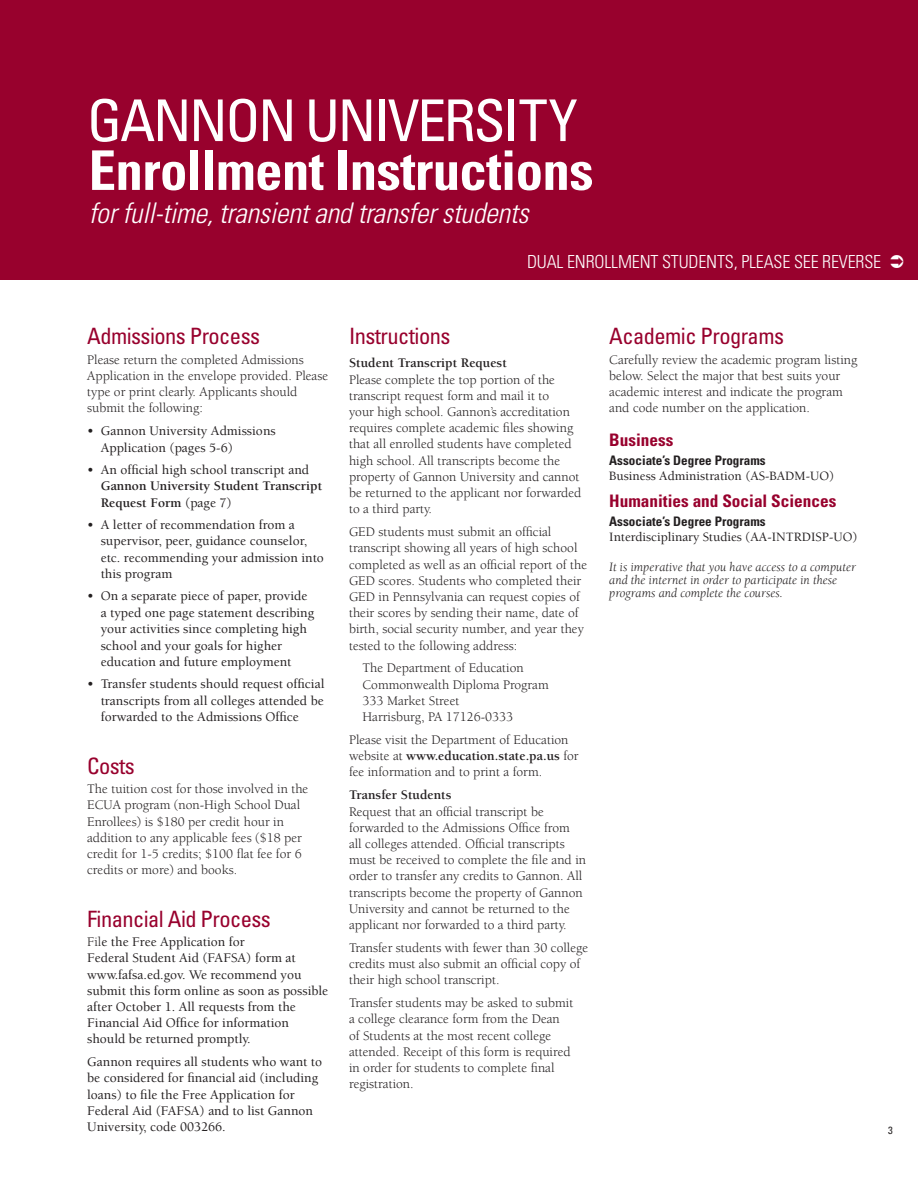
<style>
.page{position:relative;width:918px;height:1188px;background:#fff}
.page>*{position:absolute;margin:0;border:0;box-sizing:border-box;transform-origin:0 0}
.t1{font:condensed 57.6px "Univers LT Std";letter-spacing:-.04em;color:#fff}
.t2{font:700 condensed 54.75px "Univers LT Std";letter-spacing:-.01em;color:#fff}
.t3{font:italic 300 condensed 28.5px "Univers LT Std";letter-spacing:-.01em;color:#fff}
.HEAD_Univers{font:condensed 22.5px "Univers LT Std";letter-spacing:-.025em;color:#98012d}
.t4{font:300 condensed 18px "Univers LT Std";letter-spacing:-.01em;color:#fff}
.MAJORS_HEAD{font:700 condensed 17.25px "Univers LT Std";color:#98012d}
.Hanging_Indent{font:13.5px/16.2px "Berkeley Std";color:#231f20}
.bullets{font:500 13.5px/16.5px "Berkeley Std";color:#231f20}
.TEXT_Berkley{font:500 13.5px/16.2px "Berkeley Std";color:#231f20}
.TEXT_Berkley-2{font:13.5px/16.2px "Berkeley Std";color:#231f20}
.bullets-2{font:700 13.5px/16.5px "Berkeley Std";color:#231f20}
.TEXT_Berkley-3{font:700 13.5px "Berkeley Std";color:#231f20}
.MAJORS_Berkley{font:italic 13.2px/13.2px "Berkeley Std";color:#231f20}
.MAJORS_Berkley-2{font:500 13.2px "Berkeley Std";color:#231f20}
.assoc_master_head{font:700 condensed 13.2px "Univers LT Std";color:#231f20}
.t5{font:condensed 10.5px "Univers LT Std";color:#231f20}
.s1{font-weight:500}
.s2{font-weight:400}
.s3{font-weight:700}
</style>
<div class="page">
<div style="left:0;top:0;width:918px;height:279px;background:#98012d"></div>
<p class="t1" style="left:87px;top:84px;width:492px">GANNON UNIVERSITY</p>
<p class="t2" style="left:89px;top:137px;width:506px">Enrollment Instructions</p>
<p class="t3" style="left:89px;top:196px;width:441px">for full-time, transient and transfer students</p>
<p class="t4" style="left:527px;top:251px;width:356px">DUAL ENROLLMENT STUDENTS, PLEASE SEE REVERSE</p>
<p class="HEAD_Univers" style="left:87px;top:322px;width:174px">Admissions Process</p>
<p class="TEXT_Berkley-2" style="left:87px;top:352px;width:242px">Please return the completed Admissions Application in the envelope provided. Please type or print clearly. Applicants should submit the following:</p>
<p class="bullets" style="left:101px;top:423px;width:177px;text-indent:-14px">• Gannon University Admissions<br>Application (pages 5-6)</p>
<p class="bullets-2" style="left:101px;top:462px;width:223px;text-indent:-14px"><span class="s1">• An official high school transcript and<br></span>Gannon University Student Transcript<br>Request Form <span class="s1">(page 7)</span></p>
<p class="bullets" style="left:101px;top:517px;width:225px;text-indent:-14px">• A letter of recommendation from a supervisor, peer, guidance counselor, etc. recommending your admission into this program</p>
<p class="bullets" style="left:101px;top:588px;width:215px;text-indent:-14px">• On a separate piece of paper, provide a typed one page statement describing your activities since completing high school and your goals for higher education and future employment</p>
<p class="bullets" style="left:101px;top:676px;width:225px;text-align:justify;text-indent:-14px">• Transfer students should request official transcripts from all colleges attended be forwarded to the Admissions Office</p>
<p class="HEAD_Univers" style="left:87px;top:751px;width:49px">Costs</p>
<p class="Hanging_Indent" style="left:87px;top:781px;width:223px">The tuition cost for those involved in the ECUA program (non-High School Dual Enrollees) is $180 per credit hour in addition to any applicable fees ($18 per credit for 1-5 credits; $100 flat fee for 6 credits or more) and books.</p>
<p class="HEAD_Univers" style="left:87px;top:905px;width:185px">Financial Aid Process</p>
<p class="TEXT_Berkley" style="left:87px;top:934px;width:243px"><span class="s2">Fil</span>e the Free Application for<br>Federal Student Aid (FAFSA) form at www.fafsa.ed.gov. We recommend you submit this form online as soon as possible after October 1. All requests from the Financial Aid Office for information should be returned promptly.</p>
<p class="TEXT_Berkley" style="left:87px;top:1054px;width:236px">Gannon requires all students who want to be considered for financial aid (including loans) to file the Free Application for Federal Aid (FAFSA) and to list Gannon University, code 003266.</p>
<p class="HEAD_Univers" style="left:349px;top:322px;width:103px">Instructions</p>
<p class="TEXT_Berkley-3" style="left:349px;top:356px;width:159px">Student Transcript Request</p>
<p class="Hanging_Indent" style="left:349px;top:371px;width:234px">Please complete the top portion of the transcript request form and mail it to<br>your high school. Gannon’s accreditation requires complete academic files showing that all enrolled students have completed high school. All transcripts become the property of Gannon University and cannot be returned to the applicant nor forwarded to a third party.</p>
<p class="Hanging_Indent" style="left:349px;top:524px;width:240px">GED students must submit an official transcript showing all years of high school completed as well as an official report of the GED scores. Students who completed their GED in Pennsylvania can request copies of their scores by sending their name, date of birth, social security number, and year they tested to the following address:</p>
<p class="Hanging_Indent" style="left:363px;top:660px;width:163px">The Department of Education</p>
<p class="Hanging_Indent" style="left:363px;top:677px;width:188px">Commonwealth Diploma Program</p>
<p class="Hanging_Indent" style="left:363px;top:693px;width:98px">333 Market Street</p>
<p class="Hanging_Indent" style="left:363px;top:709px;width:152px">Harrisburg, PA 17126-0333</p>
<p class="Hanging_Indent" style="left:349px;top:732px;width:231px">Please visit the Department of Education website at <span class="s3">www.education.state.pa.us</span> for fee information and to print a form.</p>
<p class="TEXT_Berkley-3" style="left:349px;top:788px;width:104px">Transfer Students</p>
<p class="Hanging_Indent" style="left:349px;top:803px;width:239px">Request that an official transcript be forwarded to the Admissions Office from<br>all colleges attended. Official transcripts must be received to complete the file and in order to transfer any credits to Gannon. All transcripts become the property of Gannon University and cannot be returned to the applicant nor forwarded to a third party.</p>
<p class="Hanging_Indent" style="left:349px;top:940px;width:241px">Transfer students with fewer than 30 college credits must also submit an official copy of their high school transcript.</p>
<p class="Hanging_Indent" style="left:349px;top:995px;width:226px">Transfer students may be asked to submit a college clearance form from the Dean of Students at the most recent college attended. Receipt of this form is required in order for students to complete final registration.</p>
<p class="HEAD_Univers" style="left:609px;top:322px;width:176px">Academic Programs</p>
<p class="Hanging_Indent" style="left:609px;top:352px;width:250px">Carefully review the academic program listing below. Select the major that best suits your academic interest and indicate the program and code number on the application.</p>
<p class="MAJORS_HEAD" style="left:609px;top:429px;width:66px">Business</p>
<p class="assoc_master_head" style="left:609px;top:453px;width:158px">Associate’s Degree Programs</p>
<p class="MAJORS_Berkley-2" style="left:609px;top:469px;width:226px">Business Administration (AS-BADM-UO)</p>
<p class="MAJORS_HEAD" style="left:609px;top:490px;width:229px">Humanities and Social Sciences</p>
<p class="assoc_master_head" style="left:609px;top:514px;width:158px">Associate’s Degree Programs</p>
<p class="MAJORS_Berkley-2" style="left:609px;top:530px;width:250px">Interdisciplinary Studies (AA-INTRDISP-UO)</p>
<p class="MAJORS_Berkley" style="left:609px;top:560px;width:248px">It is imperative that you have access to a computer and the internet in order to participate in these programs and complete the courses.</p>
<p class="t5" style="left:888px;top:1123px;width:6px">3</p>
</div>
